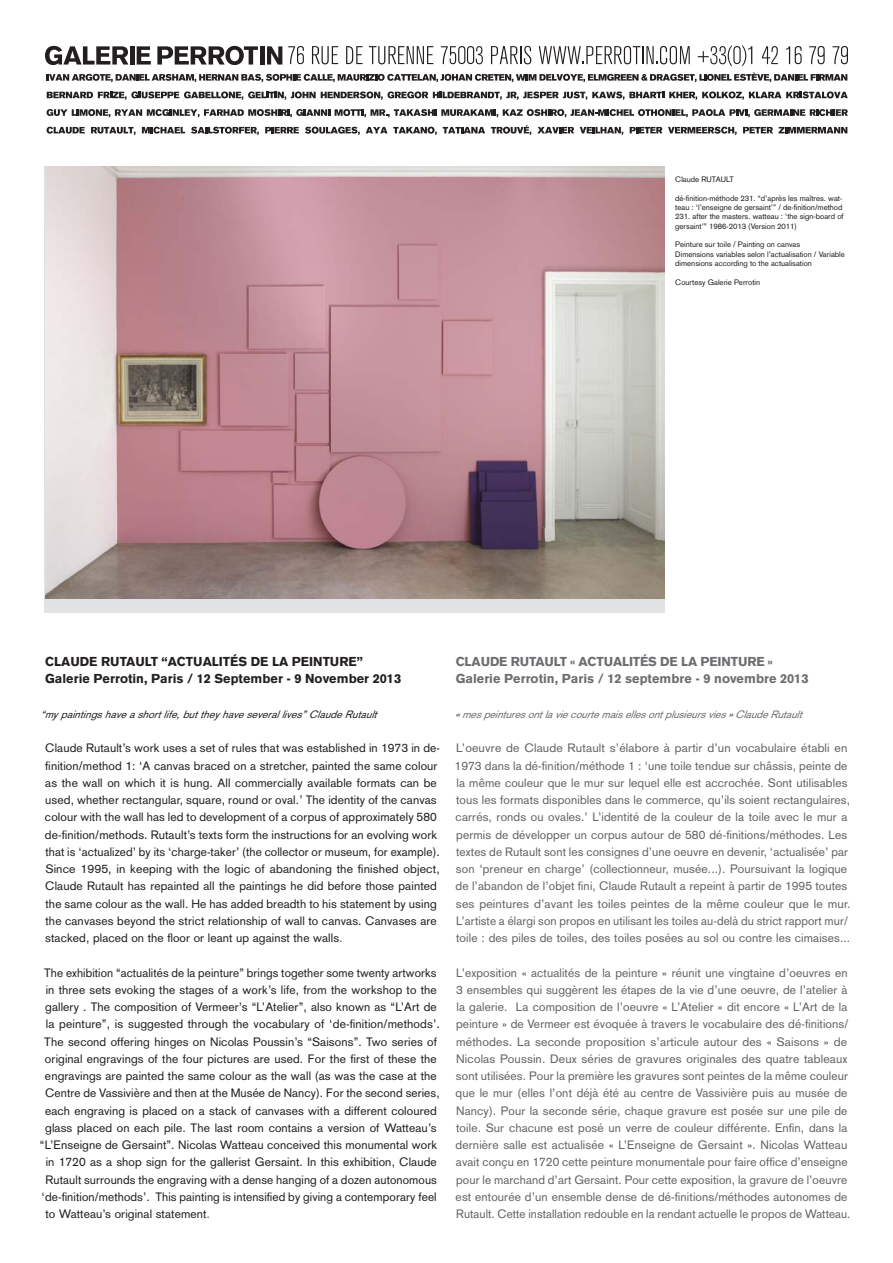
<style>
.page{position:relative;width:893px;height:1263px;background:#fff}
.page>*{position:absolute;margin:0;border:0;box-sizing:border-box;transform-origin:0 0}
.Paragraph_Style_1{font:900 12.75px "Akzidenz Grotesk";color:#6c6d70}
.Paragraph_Style_1-2{font:900 12.75px "Akzidenz Grotesk";color:#231f20}
.Paragraph_Style_1-3{font:12px/17.2px "Akzidenz Grotesk";letter-spacing:.01em;color:#636366}
.Paragraph_Style_1-4{font:12px/17.2px "Akzidenz Grotesk";letter-spacing:.01em;color:#231f20}
.Paragraph_Style_1-5{font:italic 10.5px "Akzidenz Grotesk";color:#6c6d70}
.Paragraph_Style_1-6{font:italic 10.5px "Akzidenz Grotesk";color:#231f20}
.t1{font:7.8px/9.3px "Akzidenz Grotesk";color:#231f20}
.s1{font-size:12.75px;color:#636366}
.s2{font-weight:900}
</style>
<div class="page">
<div style="left:44px;top:167px;width:621px;height:446px;background:#e1e2e4"></div>
<img style="left:46px;top:167px;width:619px;height:432px">
<svg style="left:288px;top:46px;width:16px;height:18px"></svg>
<svg style="left:312px;top:46px;width:26px;height:18px"></svg>
<svg style="left:346px;top:46px;width:17px;height:18px"></svg>
<svg style="left:369px;top:46px;width:64px;height:18px"></svg>
<svg style="left:441px;top:46px;width:42px;height:18px"></svg>
<svg style="left:491px;top:46px;width:40px;height:18px"></svg>
<svg style="left:539px;top:46px;width:151px;height:18px"></svg>
<svg style="left:698px;top:45px;width:54px;height:22px"></svg>
<svg style="left:762px;top:46px;width:16px;height:18px"></svg>
<svg style="left:786px;top:46px;width:16px;height:18px"></svg>
<svg style="left:809px;top:46px;width:16px;height:18px"></svg>
<svg style="left:832px;top:46px;width:16px;height:18px"></svg>
<svg style="left:45px;top:46px;width:83px;height:19px"></svg>
<hr style="left:130px;top:46px;width:4px;height:19px;background:#231f20">
<svg style="left:137px;top:46px;width:14px;height:19px"></svg>
<svg style="left:157px;top:46px;width:101px;height:19px"></svg>
<div style="left:260px;top:46px;width:5px;height:19px;background:#231f20"></div>
<svg style="left:267px;top:46px;width:15px;height:19px"></svg>
<svg style="left:47px;top:73px;width:800px;height:9px"></svg>
<svg style="left:47px;top:91px;width:801px;height:9px"></svg>
<svg style="left:47px;top:109px;width:801px;height:8px"></svg>
<svg style="left:47px;top:127px;width:38px;height:7px"></svg>
<svg style="left:91px;top:127px;width:44px;height:8px"></svg>
<svg style="left:142px;top:127px;width:43px;height:7px"></svg>
<svg style="left:191px;top:127px;width:68px;height:8px"></svg>
<svg style="left:265px;top:127px;width:34px;height:6px"></svg>
<svg style="left:305px;top:127px;width:55px;height:8px"></svg>
<svg style="left:366px;top:127px;width:21px;height:6px"></svg>
<svg style="left:393px;top:127px;width:44px;height:8px"></svg>
<svg style="left:443px;top:127px;width:42px;height:6px"></svg>
<svg style="left:491px;top:125px;width:40px;height:10px"></svg>
<svg style="left:537px;top:127px;width:37px;height:6px"></svg>
<svg style="left:580px;top:127px;width:43px;height:8px"></svg>
<svg style="left:630px;top:127px;width:32px;height:6px"></svg>
<svg style="left:668px;top:127px;width:69px;height:8px"></svg>
<svg style="left:743px;top:127px;width:104px;height:6px"></svg>
<p class="t1" style="left:675px;top:175px;width:60px">Claude RUTAULT</p>
<p class="t1" style="left:675px;top:193px;width:170px">dé-finition-méthode 231. “d’après les maîtres. wat&shy;teau : ‘l’enseigne de gersaint’” / de-finition/method 231. after the masters. watteau : ‘the sign-board of gersaint’” 1986-2013 (Version 2011)</p>
<p class="t1" style="left:675px;top:240px;width:126px">Peinture sur toile / Painting on canvas</p>
<p class="t1" style="left:675px;top:249px;width:171px">Dimensions variables selon l’actualisation / Variable dimensions according to the actualisation</p>
<p class="t1" style="left:675px;top:277px;width:86px">Courtesy Galerie Perrotin</p>
<p class="Paragraph_Style_1-2" style="left:45px;top:654px;width:319px">CLAUDE RUTAULT “ACTUALITÉS DE LA PEINTURE”</p>
<p class="Paragraph_Style_1-2" style="left:45px;top:671px;width:357px">Galerie Perrotin, Paris / 12 September - 9 November 2013</p>
<p class="Paragraph_Style_1-6" style="left:41px;top:708px;width:342px">“mypaintingshaveashortlife,buttheyhaveseverallives”ClaudeRutault</p>
<p class="Paragraph_Style_1-4" style="left:45px;top:739px;width:397px">Claude Rutault’s work uses a set of rules that was established in 1973 in de&shy;finition/method 1: ‘A canvas braced on a stretcher, painted the same colour as the wall on which it is hung. All commercially available formats can be used, whether rectangular, square, round or oval.’ The identity of the canvas colour with the wall has led to development of a corpus of approximately 580 de-finition/methods. Rutault’s texts form the instructions for an evolving work that is ‘actualized’ by its ‘charge-taker’ (the collector or museum, for example).</p>
<p class="Paragraph_Style_1-4" style="left:45px;top:860px;width:396px">Since 1995, in keeping with the logic of abandoning the finished object, Claude Rutault has repainted all the paintings he did before those painted the same colour as the wall. He has added breadth to his statement by using the canvases beyond the strict relationship of wall to canvas. Canvases are stacked, placed on the floor or leant up against the walls<span class="s1">.</span></p>
<p class="Paragraph_Style_1-4" style="left:44px;top:964px;width:394px">The exhibition “actualités de la peinture” brings together some twenty artworks</p>
<p class="Paragraph_Style_1-4" style="left:46px;top:981px;width:393px">in three sets evoking the stages of a work’s life, from the workshop to the</p>
<p class="Paragraph_Style_1-4" style="left:45px;top:998px;width:393px">gallery . The composition of Vermeer’s “L’Atelier”, also known as “L’Art de</p>
<p class="Paragraph_Style_1-4" style="left:46px;top:1015px;width:395px">la peinture”, is suggested through the vocabulary of ‘de-finition/methods’.</p>
<p class="Paragraph_Style_1-4" style="left:44px;top:1033px;width:394px">The second offering hinges on Nicolas Poussin’s “Saisons”. Two series of</p>
<p class="Paragraph_Style_1-4" style="left:45px;top:1050px;width:393px">original engravings of the four pictures are used. For the first of these the</p>
<p class="Paragraph_Style_1-4" style="left:45px;top:1067px;width:393px">engravings are painted the same colour as the wall (as was the case at the</p>
<p class="Paragraph_Style_1-4" style="left:45px;top:1084px;width:396px">Centre de Vassivière and then at the Musée de Nancy). For the second series,</p>
<p class="Paragraph_Style_1-4" style="left:45px;top:1102px;width:393px">each engraving is placed on a stack of canvases with a different coloured</p>
<p class="Paragraph_Style_1-4" style="left:45px;top:1119px;width:393px">glass placed on each pile. The last room contains a version of Watteau’s</p>
<p class="Paragraph_Style_1-4" style="left:40px;top:1136px;width:399px">“L’Enseigne de Gersaint”. Nicolas Watteau conceived this monumental work</p>
<p class="Paragraph_Style_1-4" style="left:46px;top:1153px;width:393px">in 1720 as a shop sign for the gallerist Gersaint. In this exhibition, Claude</p>
<p class="Paragraph_Style_1-4" style="left:46px;top:1171px;width:393px">Rutault surrounds the engraving with a dense hanging of a dozen autonomous</p>
<p class="Paragraph_Style_1-4" style="left:42px;top:1188px;width:397px">‘de-finition/methods’. This painting is intensified by giving a contemporary feel</p>
<p class="Paragraph_Style_1-4" style="left:46px;top:1205px;width:166px">to Watteau’s original statement<span class="s1">.</span></p>
<p class="Paragraph_Style_1" style="left:456px;top:654px;width:319px">CLAUDE RUTAULT « ACTUALITÉS DE LA PEINTURE »</p>
<p class="Paragraph_Style_1" style="left:456px;top:671px;width:354px">Galerie Perrotin, Paris / 12 septembre - 9 novembre 2013</p>
<p class="Paragraph_Style_1-5" style="left:455px;top:708px;width:352px"><span class="s2">«</span>mespeinturesontlaviecourtemaisellesontplusieursvies<span class="s2">»</span>ClaudeRutault</p>
<p class="Paragraph_Style_1-3" style="left:455px;top:739px;width:398px">L’oeuvre de Claude Rutault s’élabore à partir d’un vocabulaire établi en 1973 dans la dé-finition/méthode 1 : ‘une toile tendue sur châssis, peinte de la même couleur que le mur sur lequel elle est accrochée. Sont utilisables tous les formats disponibles dans le commerce, qu’ils soient rectangulaires, carrés, ronds ou ovales.’ L’identité de la couleur de la toile avec le mur a permis de développer un corpus autour de 580 dé-finitions/méthodes. Les textes de Rutault sont les consignes d’une oeuvre en devenir, ‘actualisée’ par son ‘preneur en charge’ (collectionneur, musée...). Poursuivant la logique de l’abandon de l’objet fini, Claude Rutault a repeint à partir de 1995 toutes ses peintures d’avant les toiles peintes de la même couleur que le mur.<br>L’artiste a élargi son propos en utilisant les toiles au-delà du strict rapport mur/ toile : des piles de toiles, des toiles posées au sol ou contre les cimaises...</p>
<p class="Paragraph_Style_1-3" style="left:456px;top:964px;width:394px;text-align:justify">L’exposition « actualités de la peinture » réunit une vingtaine d’oeuvres en 3 ensembles qui suggèrent les étapes de la vie d’une oeuvre, de l’atelier à la galerie. La composition de l’oeuvre « L’Atelier » dit encore « L’Art de la peinture » de Vermeer est évoquée à travers le vocabulaire des dé-finitions/ méthodes. La seconde proposition s’articule autour des « Saisons » de Nicolas Poussin. Deux séries de gravures originales des quatre tableaux sont utilisées. Pour la première les gravures sont peintes de la même couleur que le mur (elles l’ont déjà été au centre de Vassivière puis au musée de Nancy). Pour la seconde série, chaque gravure est posée sur une pile de toile. Sur chacune est posé un verre de couleur différente. Enfin, dans la dernière salle est actualisée « L’Enseigne de Gersaint ». Nicolas Watteau avait conçu en 1720 cette peinture monumentale pour faire office d’enseigne pour le marchand d’art Gersaint. Pour cette exposition, la gravure de l’oeuvre est entourée d’un ensemble dense de dé-finitions/méthodes autonomes de</p>
<p class="Paragraph_Style_1-3" style="left:456px;top:1205px;width:396px">Rutault. Cette installation redouble en la rendant actuelle le propos de Watteau.</p>
</div>
